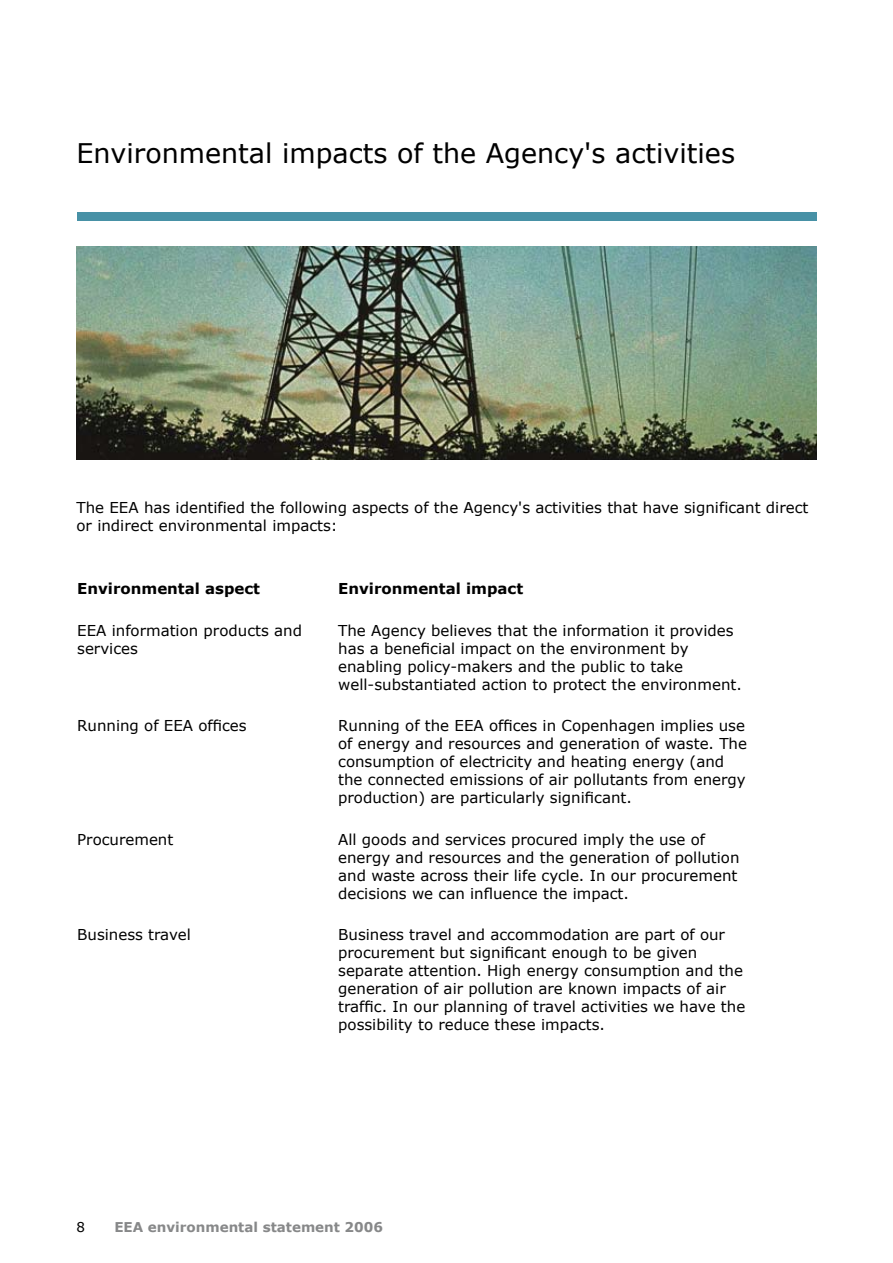
<style>
.page{position:relative;width:893px;height:1263px;background:#fff}
.page>*{position:absolute;margin:0;border:0;box-sizing:border-box;transform-origin:0 0}
.t1{font:27px "Verdana";color:#000}
.t2{font:15px/18px "Verdana";color:#000}
.t3{font:700 15px "Verdana";color:#000}
.t4{font:700 13.5px "Verdana";color:#878889}
</style>
<div class="page">
<div style="left:77px;top:213px;width:739px;height:8px;background:#4791a6"></div>
<img style="left:77px;top:247px;width:739px;height:212px">
<h1 class="t1" style="left:77px;top:136px;width:660px">Environmental impacts of the Agency's activities</h1>
<p class="t2" style="left:77px;top:498px;width:733px">The EEA has identified the following aspects of the Agency's activities that have significant direct or indirect environmental impacts:</p>
<p class="t3" style="left:77px;top:579px;width:184px">Environmental aspect</p>
<p class="t3" style="left:338px;top:579px;width:187px">Environmental impact</p>
<p class="t2" style="left:77px;top:621px;width:226px">EEA information products and services</p>
<p class="t2" style="left:338px;top:621px;width:405px">The Agency believes that the information it provides has a beneficial impact on the environment by enabling policy-makers and the public to take well‑substantiated action to protect the environment.</p>
<p class="t2" style="left:77px;top:716px;width:171px">Running of EEA offices</p>
<p class="t2" style="left:338px;top:716px;width:410px">Running of the EEA offices in Copenhagen implies use of energy and resources and generation of waste. The consumption of electricity and heating energy (and the connected emissions of air pollutants from energy production) are particularly significant.</p>
<p class="t2" style="left:77px;top:830px;width:98px">Procurement</p>
<p class="t2" style="left:338px;top:830px;width:403px">All goods and services procured imply the use of energy and resources and the generation of pollution and waste across their life cycle. In our procurement decisions we can influence the impact.</p>
<p class="t2" style="left:77px;top:925px;width:115px">Business travel</p>
<p class="t2" style="left:338px;top:925px;width:409px">Business travel and accommodation are part of our procurement but significant enough to be given separate attention. High energy consumption and the generation of air pollution are known impacts of air traffic. In our planning of travel activities we have the possibility to reduce these impacts.</p>
<p class="t4" style="left:114px;top:1218px;width:270px">EEA environmental statement 2006</p>
</div>
